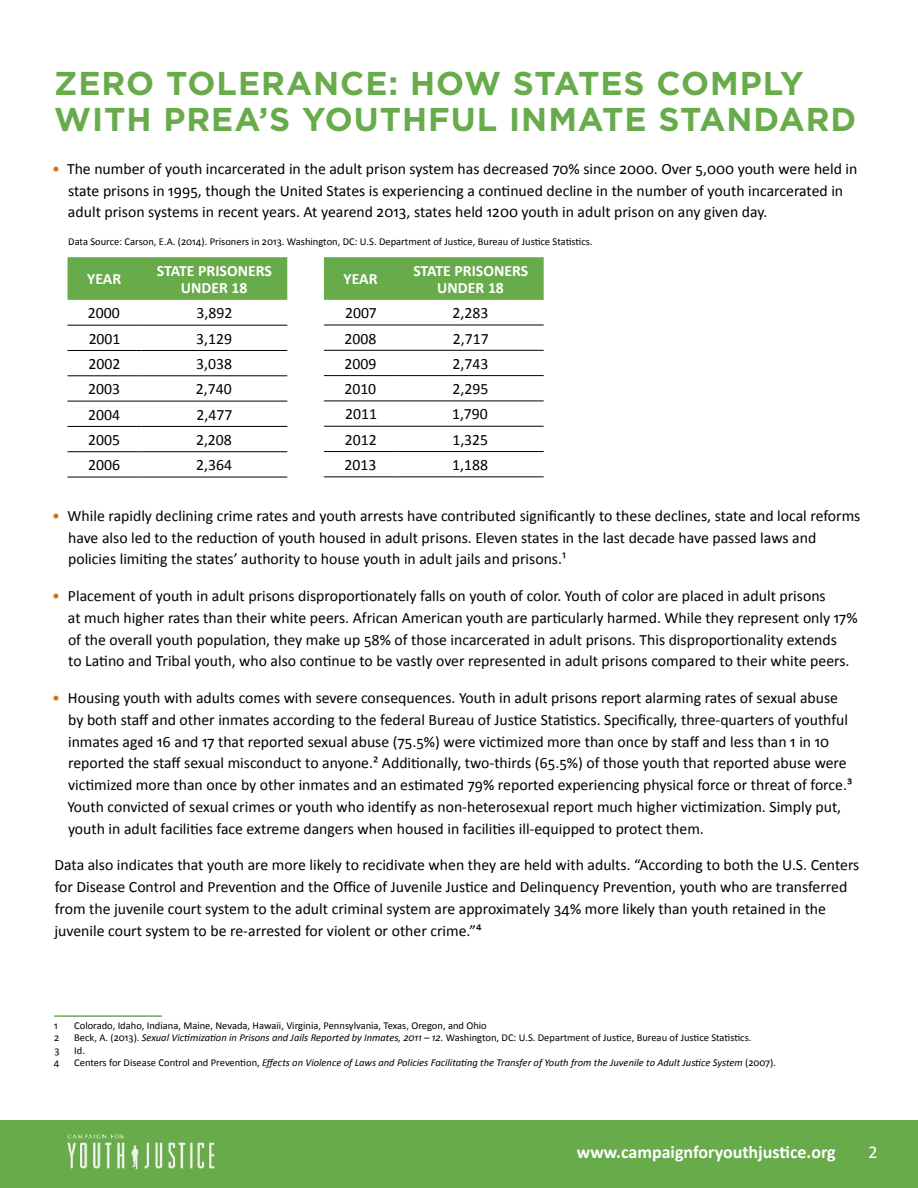
<style>
.page{position:relative;width:918px;height:1188px;background:#fff}
.page>*{position:absolute;margin:0;border:0;box-sizing:border-box;transform-origin:0 0}
.t1{font:700 33px/36.3px "Gotham";letter-spacing:.03em;color:#68ab4b}
.t2{font:700 18px "Calibri";color:#fff}
.t3{font:18px "Calibri";color:#fff}
.t4{font:15.75px/21.8px "Calibri";color:#000}
.t5{font:700 15.75px/17.4px "Calibri";color:#fff;text-align:center}
.t6{font:10.5px "Calibri";color:#000}
.t7{font:italic 10.5px "Calibri";color:#000}
.s1{color:#d0701a}
.s2{font-style:italic}
.s3{font-style:normal}
</style>
<div class="page">
<div style="left:0;top:1120px;width:918px;height:68px;background:#68ab4b"></div>
<img style="left:68px;top:1134px;width:146px;height:35px">
<hr style="left:54px;top:1015px;width:108px;height:2px;background:#68ab4b">
<div style="left:68px;top:257px;width:219px;height:43px;background:#68ab4b"></div>
<hr style="left:68px;top:325px;width:73px;height:1px;background:#000">
<hr style="left:141px;top:325px;width:146px;height:1px;background:#000">
<hr style="left:68px;top:350px;width:73px;height:1px;background:#000">
<hr style="left:141px;top:350px;width:146px;height:1px;background:#000">
<hr style="left:68px;top:376px;width:73px;height:1px;background:#000">
<hr style="left:141px;top:376px;width:146px;height:1px;background:#000">
<hr style="left:68px;top:401px;width:73px;height:1px;background:#000">
<hr style="left:141px;top:401px;width:146px;height:1px;background:#000">
<hr style="left:68px;top:426px;width:73px;height:1px;background:#000">
<hr style="left:141px;top:426px;width:146px;height:1px;background:#000">
<hr style="left:68px;top:451px;width:73px;height:1px;background:#000">
<hr style="left:141px;top:451px;width:146px;height:1px;background:#000">
<hr style="left:68px;top:477px;width:73px;height:1px;background:#000">
<hr style="left:141px;top:477px;width:146px;height:1px;background:#000">
<div style="left:324px;top:257px;width:220px;height:43px;background:#68ab4b"></div>
<hr style="left:324px;top:325px;width:74px;height:1px;background:#000">
<hr style="left:398px;top:325px;width:146px;height:1px;background:#000">
<hr style="left:324px;top:350px;width:74px;height:1px;background:#000">
<hr style="left:398px;top:350px;width:146px;height:1px;background:#000">
<hr style="left:324px;top:375px;width:74px;height:1px;background:#000">
<hr style="left:398px;top:375px;width:146px;height:1px;background:#000">
<hr style="left:324px;top:401px;width:74px;height:1px;background:#000">
<hr style="left:398px;top:401px;width:146px;height:1px;background:#000">
<hr style="left:324px;top:426px;width:74px;height:1px;background:#000">
<hr style="left:398px;top:426px;width:146px;height:1px;background:#000">
<hr style="left:324px;top:451px;width:74px;height:1px;background:#000">
<hr style="left:398px;top:451px;width:146px;height:1px;background:#000">
<hr style="left:324px;top:477px;width:74px;height:1px;background:#000">
<hr style="left:398px;top:477px;width:146px;height:1px;background:#000">
<h1 class="t1" style="left:54px;top:64px;width:804px">ZERO TOLERANCE: HOW STATES COMPLY<br>WITH PREA’S YOUTHFUL INMATE STANDARD</h1>
<p class="t4" style="left:68px;top:158px;width:791px;text-indent:-16px"><span class="s1">•</span> The number of youth incarcerated in the adult prison system has decreased 70% since 2000. Over 5,000 youth were held in state prisons in 1995, though the United States is experiencing a continued decline in the number of youth incarcerated in adult prison systems in recent years. At yearend 2013, states held 1200 youth in adult prison on any given day.</p>
<p class="t6" style="left:68px;top:235px;width:526px">Data Source: Carson, E.A. (2014). Prisoners in 2013. Washington, DC: U.S. Department of Justice, Bureau of Justice Statistics.</p>
<p class="t5" style="left:87px;top:271px;width:36px">YEAR</p>
<p class="t5" style="left:157px;top:262px;width:116px">STATE PRISONERS<br>UNDER 18</p>
<p class="t4" style="left:88px;top:302px;width:33px">2000</p>
<p class="t4" style="left:197px;top:302px;width:37px">3,892</p>
<p class="t4" style="left:89px;top:328px;width:33px">2001</p>
<p class="t4" style="left:196px;top:328px;width:37px">3,129</p>
<p class="t4" style="left:88px;top:353px;width:33px">2002</p>
<p class="t4" style="left:196px;top:353px;width:37px">3,038</p>
<p class="t4" style="left:88px;top:378px;width:33px">2003</p>
<p class="t4" style="left:196px;top:378px;width:37px">2,740</p>
<p class="t4" style="left:88px;top:404px;width:33px">2004</p>
<p class="t4" style="left:197px;top:404px;width:37px">2,477</p>
<p class="t4" style="left:88px;top:429px;width:33px">2005</p>
<p class="t4" style="left:196px;top:429px;width:37px">2,208</p>
<p class="t4" style="left:88px;top:454px;width:33px">2006</p>
<p class="t4" style="left:196px;top:454px;width:37px">2,364</p>
<p class="t5" style="left:344px;top:271px;width:36px">YEAR</p>
<p class="t5" style="left:413px;top:262px;width:116px">STATE PRISONERS<br>UNDER 18</p>
<p class="t4" style="left:345px;top:302px;width:33px">2007</p>
<p class="t4" style="left:453px;top:302px;width:37px">2,283</p>
<p class="t4" style="left:345px;top:327px;width:33px">2008</p>
<p class="t4" style="left:453px;top:327px;width:37px">2,717</p>
<p class="t4" style="left:344px;top:353px;width:33px">2009</p>
<p class="t4" style="left:453px;top:353px;width:37px">2,743</p>
<p class="t4" style="left:344px;top:378px;width:33px">2010</p>
<p class="t4" style="left:453px;top:378px;width:37px">2,295</p>
<p class="t4" style="left:345px;top:403px;width:33px">2011</p>
<p class="t4" style="left:452px;top:403px;width:37px">1,790</p>
<p class="t4" style="left:345px;top:429px;width:33px">2012</p>
<p class="t4" style="left:452px;top:429px;width:37px">1,325</p>
<p class="t4" style="left:345px;top:454px;width:33px">2013</p>
<p class="t4" style="left:452px;top:454px;width:37px">1,188</p>
<p class="t4" style="left:68px;top:505px;width:794px;text-indent:-16px"><span class="s1">•</span> While rapidly declining crime rates and youth arrests have contributed significantly to these declines, state and local reforms have also led to the reduction of youth housed in adult prisons. Eleven states in the last decade have passed laws and policies limiting the states’ authority to house youth in adult jails and prisons.1</p>
<p class="t4" style="left:68px;top:585px;width:791px;text-indent:-16px"><span class="s1">•</span> Placement of youth in adult prisons disproportionately falls on youth of color. Youth of color are placed in adult prisons<br>at much higher rates than their white peers. African American youth are particularly harmed. While they represent only 17% of the overall youth population, they make up 58% of those incarcerated in adult prisons. This disproportionality extends<br>to Latino and Tribal youth, who also continue to be vastly over represented in adult prisons compared to their white peers.</p>
<p class="t4" style="left:67px;top:687px;width:786px;text-indent:-15px"><span class="s1">•</span> Housing youth with adults comes with severe consequences. Youth in adult prisons report alarming rates of sexual abuse by both staff and other inmates according to the federal Bureau of Justice Statistics. Specifically, three-quarters of youthful inmates aged 16 and 17 that reported sexual abuse (75.5%) were victimized more than once by staff and less than 1 in 10 reported the staff sexual misconduct to anyone.2 Additionally, two-thirds (65.5%) of those youth that reported abuse were victimized more than once by other inmates and an estimated 79% reported experiencing physical force or threat of force.3<br>Youth convicted of sexual crimes or youth who identify as non-heterosexual report much higher victimization. Simply put, youth in adult facilities face extreme dangers when housed in facilities ill-equipped to protect them.</p>
<p class="t4" style="left:54px;top:854px;width:807px">Data also indicates that youth are more likely to recidivate when they are held with adults. “According to both the U.S. Centers for Disease Control and Prevention and the Office of Juvenile Justice and Delinquency Prevention, youth who are transferred from the juvenile court system to the adult criminal system are approximately 34% more likely than youth retained in the juvenile court system to be re-arrested for violent or other crime.”4</p>
<p class="t6" style="left:54px;top:1019px;width:5px">1</p>
<p class="t6" style="left:74px;top:1019px;width:414px">Colorado, Idaho, Indiana, Maine, Nevada, Hawaii, Virginia, Pennsylvania, Texas, Oregon, and Ohio</p>
<p class="t6" style="left:54px;top:1031px;width:7px">2</p>
<p class="t6" style="left:74px;top:1031px;width:679px">Beck, A. (2013). <span class="s2">Sexual Victimization in Prisons and Jails Reported by Inmates, 2011 – 12.</span> Washington, DC: U.S. Department of Justice, Bureau of Justice Statistics.</p>
<p class="t6" style="left:54px;top:1044px;width:7px">3</p>
<p class="t6" style="left:74px;top:1044px;width:12px">Id.</p>
<p class="t6" style="left:54px;top:1056px;width:7px">4</p>
<p class="t7" style="left:74px;top:1056px;width:703px"><span class="s3">Centers for Disease Control and Prevention,</span> Effects on Violence of Laws and Policies Facilitating the Transfer of Youth from the Juvenile to Adult Justice System <span class="s3">(2007).</span></p>
<p class="t2" style="left:577px;top:1140px;width:260px">www.campaignforyouthjustice.org</p>
<p class="t3" style="left:868px;top:1140px;width:11px">2</p>
</div>
